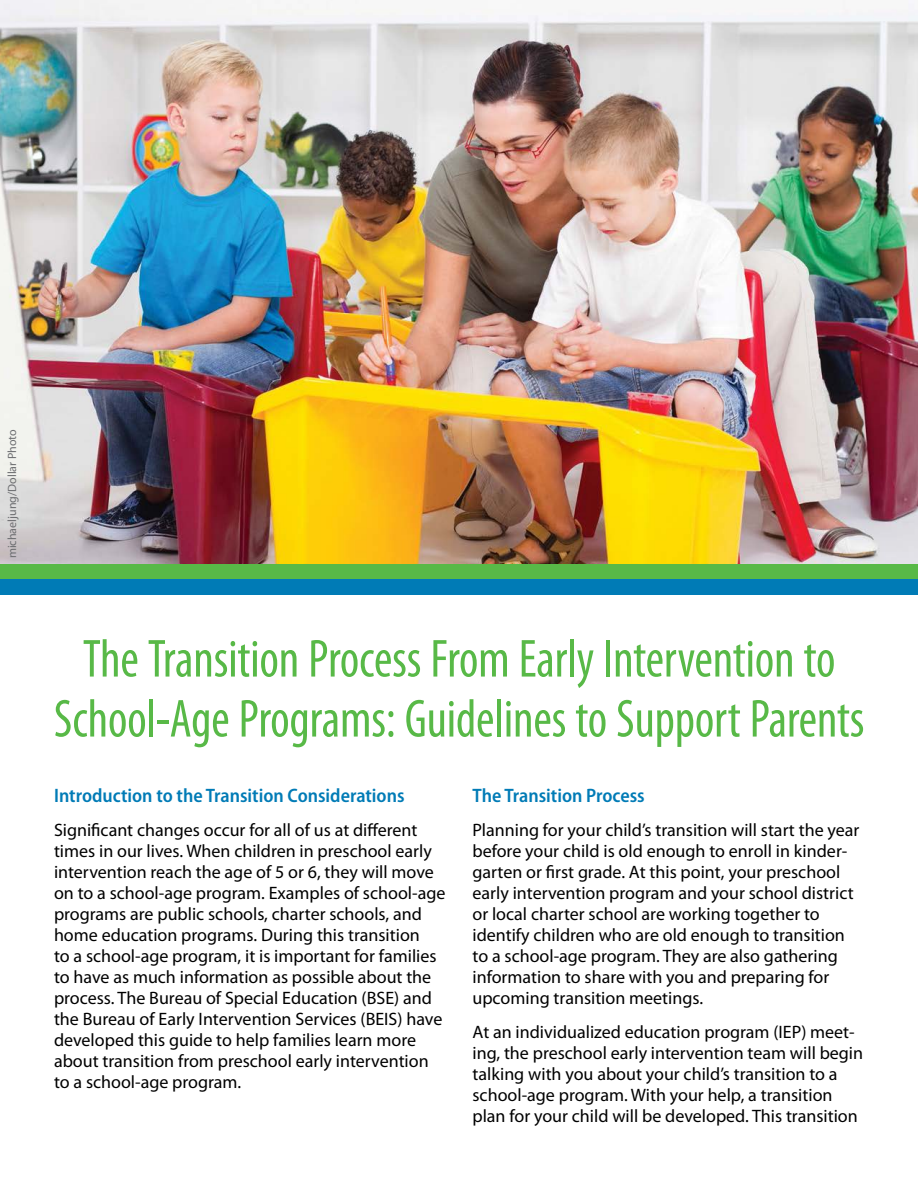
<style>
.page{position:relative;width:918px;height:1188px;background:#fff}
.page>*{position:absolute;margin:0;border:0;box-sizing:border-box;transform-origin:0 0}
.t1{font:condensed 54px/60px "Myriad Pro";letter-spacing:-.005em;color:#58b947;text-align:center;scale:.94 1}
.Heading_-_Level_1_fr{font:600 semi-condensed 19.5px "Myriad Pro";color:#007bb6}
.Text_-_Level_1{font:18px/21px "Myriad Pro";color:#000}
.t2{font:12px "Myriad Pro";color:#6d6e71}
</style>
<div class="page">
<img style="left:0;top:0;width:918px;height:564px">
<div style="left:0;top:564px;width:918px;height:27px;background:#58b947"></div>
<div style="left:0;top:579px;width:918px;height:15px;background:#007bb6"></div>
<p class="t2" style="left:6px;top:558px;width:131px;rotate:-90deg">michaeljung/Dollar Photo</p>
<p class="t1" style="left:54px;top:630px;width:864px">The Transition Process From Early Intervention to<br>School-Age Programs: Guidelines to Support Parents</p>
<p class="Heading_-_Level_1_fr" style="left:54px;top:785px;width:352px">Introduction to the Transition Considerations</p>
<p class="Text_-_Level_1" style="left:54px;top:820px;width:393px">Significant changes occur for all of us at different times in our lives. When children in preschool early intervention reach the age of 5 or 6, they will move on to a school-age program. Examples of school-age programs are public schools, charter schools, and home education programs. During this transition<br>to a school-age program, it is important for families to have as much information as possible about the process. The Bureau of Special Education (BSE) and the Bureau of Early Intervention Services (BEIS) have developed this guide to help families learn more about transition from preschool early intervention to a school-age program.</p>
<p class="Heading_-_Level_1_fr" style="left:472px;top:785px;width:174px">The Transition Process</p>
<p class="Text_-_Level_1" style="left:472px;top:820px;width:388px">Planning for your child’s transition will start the year before your child is old enough to enroll in kinder&shy;garten or first grade. At this point, your preschool early intervention program and your school district or local charter school are working together to identify children who are old enough to transition to a school-age program. They are also gathering information to share with you and preparing for upcoming transition meetings.</p>
<p class="Text_-_Level_1" style="left:472px;top:1022px;width:392px">At an individualized education program (IEP) meet&shy;ing, the preschool early intervention team will begin talking with you about your child’s transition to a school-age program. With your help, a transition plan for your child will be developed. This transition</p>
</div>
